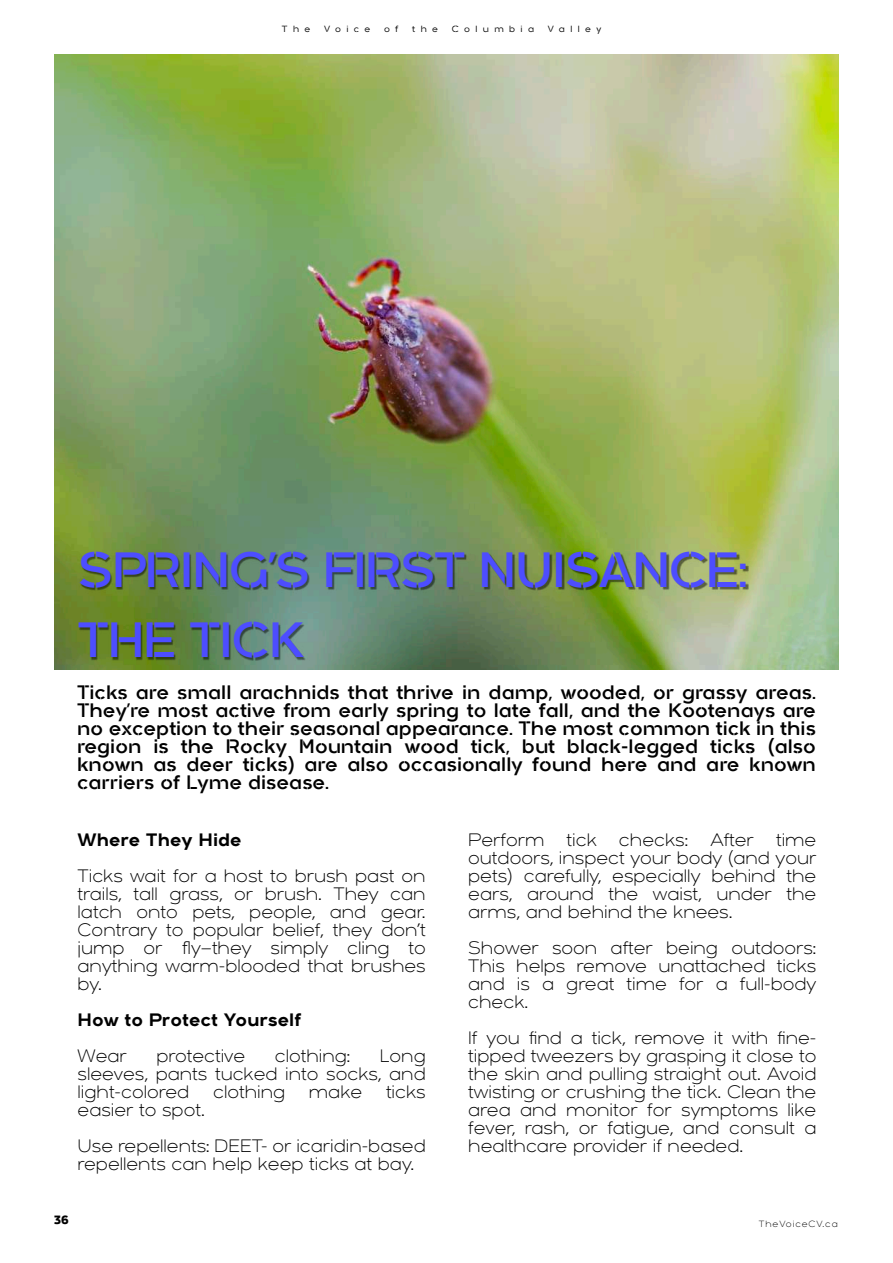
<style>
.page{position:relative;width:893px;height:1263px;background:#fff}
.page>*{position:absolute;margin:0;border:0;box-sizing:border-box;transform-origin:0 0}
.t1{font:49.5px/69.9px "Arkibal Stencil";letter-spacing:-.03em;color:#4d4dff}
.t2{font:19.5px/18px "Arkibal Stencil";color:#000;text-align:justify}
.t3{font:300 18px/18px "Arkibal";color:#000;text-align:justify}
.t4{font:700 18px "Arkibal";color:#000}
.t5{font:800 12px "Arkibal";color:#000}
.t6{font:500 9px "Arkibal Medium Stencil";letter-spacing:.6em;color:#000}
.t7{font:300 9px "Arkibal";letter-spacing:.1em;color:#000}
</style>
<div class="page">
<img style="left:54px;top:54px;width:785px;height:616px">
<img style="left:80px;top:553px;width:668px;height:107px">
<p class="t6" style="left:282px;top:25px;width:30px">The</p>
<p class="t6" style="left:324px;top:25px;width:48px">Voice</p>
<p class="t6" style="left:384px;top:25px;width:16px">o f</p>
<p class="t6" style="left:412px;top:25px;width:27px">the</p>
<p class="t6" style="left:452px;top:25px;width:84px">Columbia</p>
<p class="t6" style="left:548px;top:25px;width:55px">Valley</p>
<h1 class="t1" style="left:78px;top:540px;width:672px">SPRING’S FIRST NUISANCE:<br>THE TICK</h1>
<p class="t2" style="left:77px;top:685px;width:740px">Ticks are small arachnids that thrive in damp, wooded, or grassy areas.<br>They’re most active from early spring to late fall, and the Kootenays are no exception to their seasonal appearance. The most common tick in this region is the Rocky Mountain wood tick, but black-legged ticks (also known as deer ticks) are also occasionally found here and are known carriers of Lyme disease.</p>
<p class="t4" style="left:78px;top:833px;width:166px">Where They Hide</p>
<p class="t3" style="left:78px;top:869px;width:350px">Ticks wait for a host to brush past on trails, tall grass, or brush. They can latch onto pets, people, and gear.<br>Contrary to popular belief, they don’t jump or fly—they simply cling to anything warm-blooded that brushes by.</p>
<p class="t4" style="left:78px;top:1013px;width:226px">How to Protect Yourself</p>
<p class="t3" style="left:78px;top:1049px;width:51px">Wear</p>
<p class="t3" style="left:156px;top:1049px;width:90px">protective</p>
<p class="t3" style="left:275px;top:1049px;width:77px">clothing:</p>
<p class="t3" style="left:78px;top:1049px;width:350px;text-indent:302px">Long sleeves, pants tucked into socks, and light-colored</p>
<p class="t3" style="left:213px;top:1085px;width:74px">clothing</p>
<p class="t3" style="left:309px;top:1085px;width:55px">make</p>
<p class="t3" style="left:386px;top:1085px;width:41px">ticks</p>
<p class="t3" style="left:78px;top:1094px;width:350px;line-height:36px">easier to spot.<br>Use repellents: DEET- or icaridin-based</p>
<p class="t3" style="left:78px;top:1157px;width:338px">repellents can help keep ticks at bay.</p>
<p class="t3" style="left:468px;top:833px;width:350px">Perform tick checks: After time outdoors, inspect your body (and your pets) carefully, especially behind the ears, around the waist, under the arms, and behind the knees.</p>
<p class="t3" style="left:468px;top:941px;width:350px">Shower soon after being outdoors:<br>This helps remove unattached ticks and is a great time for a full-body check.</p>
<p class="t3" style="left:468px;top:1031px;width:350px">If you find a tick, remove it with fine&shy;tipped tweezers by grasping it close to the skin and pulling straight out. Avoid twisting or crushing the tick. Clean the area and monitor for symptoms like fever, rash, or fatigue, and consult a healthcare provider if needed.</p>
<p class="t5" style="left:54px;top:1215px;width:17px">36</p>
<p class="t7" style="left:759px;top:1220px;width:80px">TheVoiceCV.ca</p>
</div>
